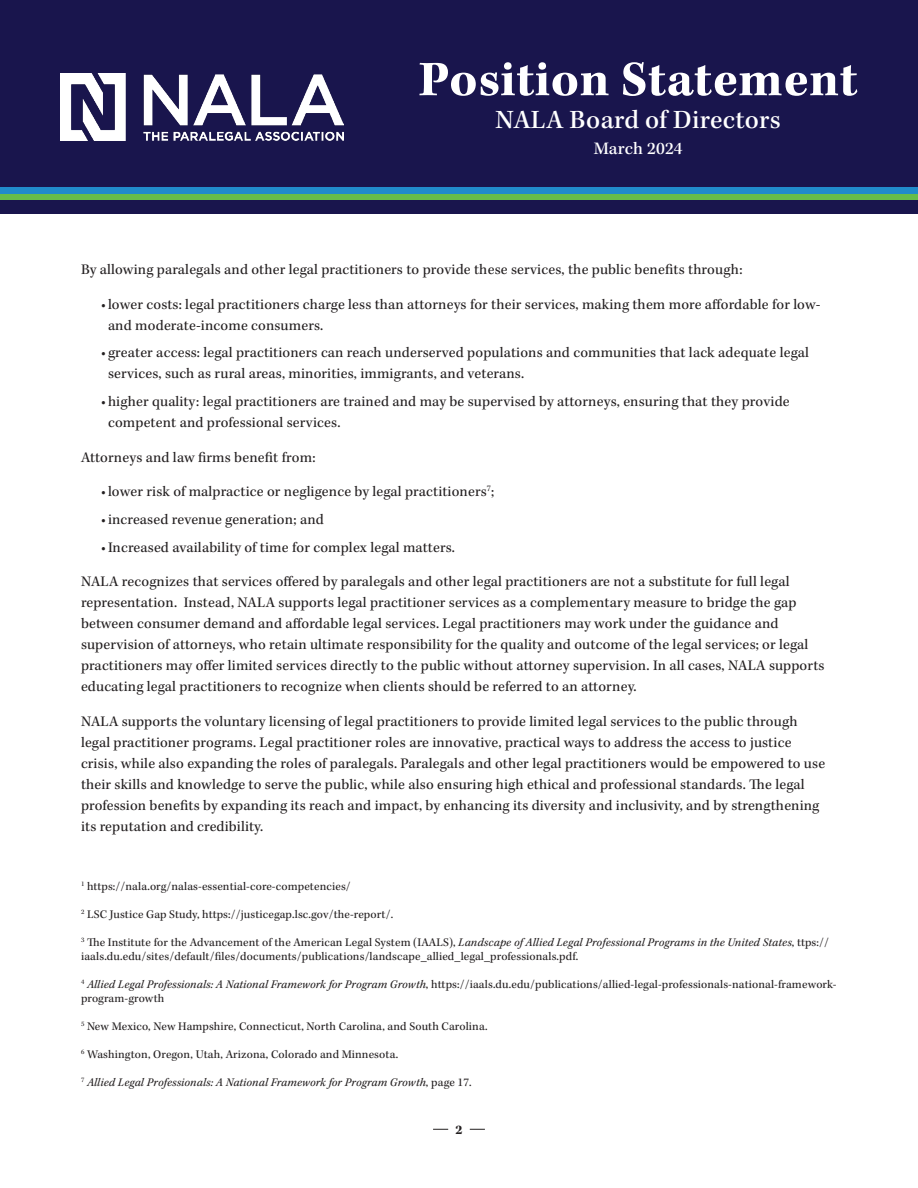
<style>
.page{position:relative;width:918px;height:1188px;background:#fff}
.page>*{position:absolute;margin:0;border:0;box-sizing:border-box;transform-origin:0 0}
.t1{font:700 51px "Kepler Std";letter-spacing:.01em;color:#fff}
.t2{font:500 27px "Kepler Std";letter-spacing:.01em;color:#fff}
.t3{font:500 18px "Kepler Std";letter-spacing:.01em;color:#fff}
.t4{font:15px/21px "Kepler Std";letter-spacing:.01em;color:#231f20}
.t5{font:700 13.5px "Kepler Std";color:#231f20}
.t6{font:12px/14.4px "Kepler Std";letter-spacing:.01em;color:#231f20}
.t7{font:italic 12px "Kepler Std";letter-spacing:.01em;color:#231f20}
.s1{font-style:italic}
.s2{font-style:normal}
</style>
<div class="page">
<div style="left:0;top:0;width:918px;height:214px;background:#19154d"></div>
<div style="left:0;top:193px;width:918px;height:7px;background:#67bd4a"></div>
<div style="left:0;top:187px;width:918px;height:6px;background:#218bcb"></div>
<svg style="left:433px;top:1129px;width:15px;height:1px"></svg>
<svg style="left:470px;top:1129px;width:15px;height:1px"></svg>
<img style="left:60px;top:73px;width:283px;height:68px">
<p class="t1" style="left:419px;top:50px;width:440px">Position Statement</p>
<p class="t2" style="left:496px;top:104px;width:287px">NALA Board of Directors</p>
<p class="t3" style="left:594px;top:139px;width:90px">March 2024</p>
<p class="t4" style="left:81px;top:259px;width:663px">By allowing paralegals and other legal practitioners to provide these services, the public benefits through:</p>
<p class="t4" style="left:108px;top:294px;width:714px;text-indent:-7px">•lower costs: legal practitioners charge less than attorneys for their services, making them more affordable for low&shy;and moderate-income consumers.</p>
<p class="t4" style="left:108px;top:343px;width:703px;text-indent:-7px">• greater access: legal practitioners can reach underserved populations and communities that lack adequate legal services, such as rural areas, minorities, immigrants, and veterans.</p>
<p class="t4" style="left:108px;top:391px;width:683px;text-indent:-7px">•higher quality: legal practitioners are trained and may be supervised by attorneys, ensuring that they provide competent and professional services.</p>
<p class="t4" style="left:81px;top:447px;width:236px">Attorneys and law firms benefit from:</p>
<p class="t4" style="left:101px;top:481px;width:395px">•lower risk of malpractice or negligence by legal practitioners<sup>7</sup>;</p>
<p class="t4" style="left:101px;top:509px;width:224px">•increased revenue generation; and</p>
<p class="t4" style="left:101px;top:537px;width:355px">•Increased availability of time for complex legal matters.</p>
<p class="t4" style="left:81px;top:571px;width:745px">NALA recognizes that services offered by paralegals and other legal practitioners are not a substitute for full legal representation. Instead, NALA supports legal practitioner services as a complementary measure to bridge the gap between consumer demand and affordable legal services. Legal practitioners may work under the guidance and supervision of attorneys, who retain ultimate responsibility for the quality and outcome of the legal services; or legal practitioners may offer limited services directly to the public without attorney supervision. In all cases, NALA supports educating legal practitioners to recognize when clients should be referred to an attorney.</p>
<p class="t4" style="left:81px;top:711px;width:746px">NALA supports the voluntary licensing of legal practitioners to provide limited legal services to the public through legal practitioner programs. Legal practitioner roles are innovative, practical ways to address the access to justice crisis, while also expanding the roles of paralegals. Paralegals and other legal practitioners would be empowered to use their skills and knowledge to serve the public, while also ensuring high ethical and professional standards. The legal profession benefits by expanding its reach and impact, by enhancing its diversity and inclusivity, and by strengthening its reputation and credibility.</p>
<p class="t6" style="left:81px;top:879px;width:271px"><sup>1</sup> https://nala.org/nalas-essential-core-competencies/</p>
<p class="t6" style="left:81px;top:907px;width:314px"><sup>2</sup> LSC Justice Gap Study, https://justicegap.lsc.gov/the-report/.</p>
<p class="t6" style="left:81px;top:935px;width:749px"><sup>3</sup> The Institute for the Advancement of the American Legal System (IAALS), <span class="s1">Landscape of Allied Legal Professional Programs in the United States</span>, ttps:// iaals.du.edu/sites/default/files/documents/publications/landscape_allied_legal_professionals.pdf.</p>
<p class="t6" style="left:81px;top:978px;width:757px"><sup>4</sup> <span class="s1">Allied Legal Professionals: A National Framework for Program Growth</span>, https://iaals.du.edu/publications/allied-legal-professionals-national-framework&shy;program-growth</p>
<p class="t6" style="left:81px;top:1020px;width:408px"><sup>5</sup> New Mexico, New Hampshire, Connecticut, North Carolina, and South Carolina.</p>
<p class="t6" style="left:81px;top:1048px;width:319px"><sup>6</sup> Washington, Oregon, Utah, Arizona, Colorado and Minnesota.</p>
<p class="t7" style="left:81px;top:1076px;width:392px"><sup>7</sup> Allied Legal Professionals: A National Framework for Program Growth<span class="s2">, page 17.</span></p>
<p class="t5" style="left:456px;top:1122px;width:8px">2</p>
</div>
